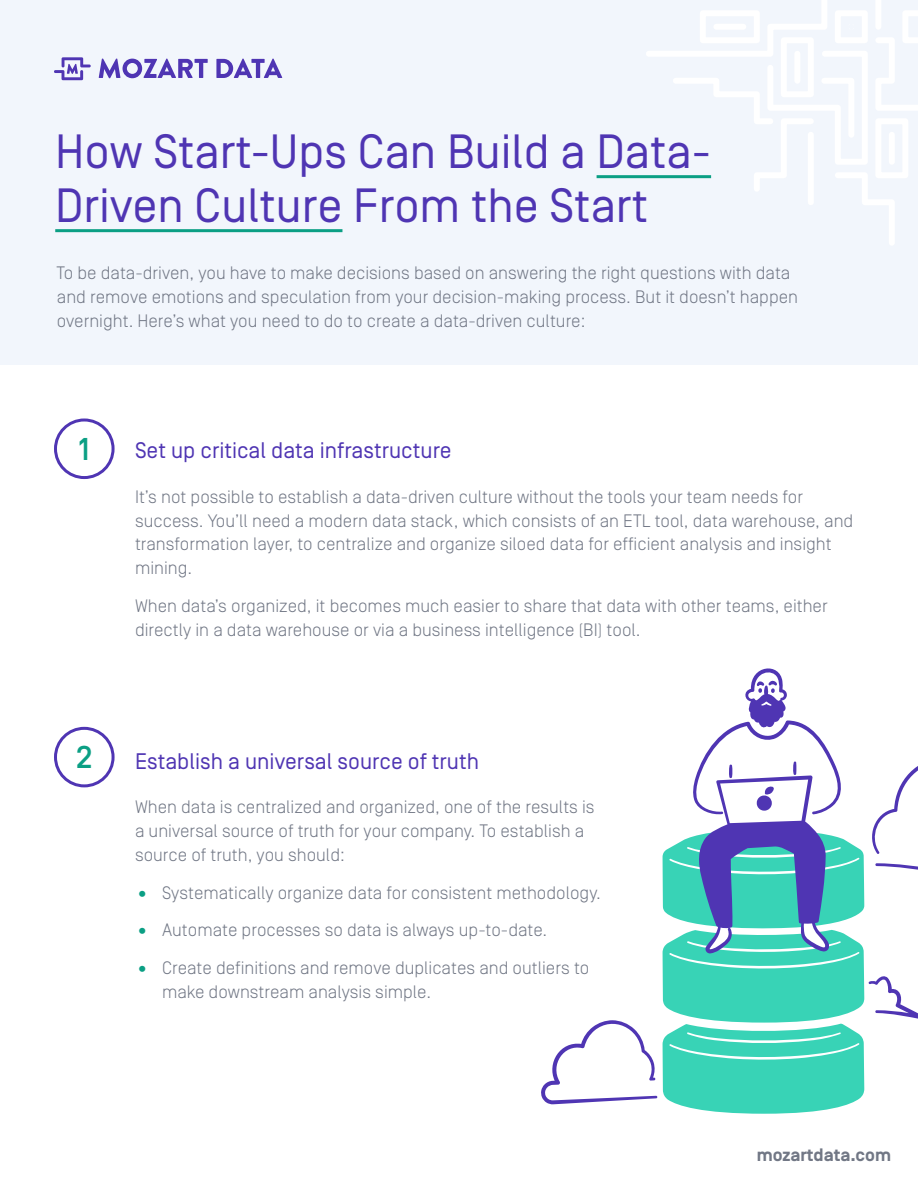
<style>
.page{position:relative;width:918px;height:1188px;background:#fff}
.page>*{position:absolute;margin:0;border:0;box-sizing:border-box;transform-origin:0 0}
.t1{font:48px/54px "Simplon Norm";color:#4f35b3}
.t2{font:500 31.5px "Simplon Norm";color:#0b9f84}
.t3{font:22.5px "Simplon Norm";color:#4f35b3}
.t4{font:300 18px/24px "Simplon Norm";color:#717785}
.t5{font:700 18px "Simplon Norm";color:#717785}
.s1{font-weight:700;color:#0b9f84}
</style>
<div class="page">
<div style="left:0;top:0;width:918px;height:364px;background:#f2f6fc"></div>
<hr style="left:597px;top:175px;width:114px;height:3px;background:#0b9f84">
<hr style="left:55px;top:229px;width:287px;height:3px;background:#0b9f84">
<svg style="left:54px;top:57px;width:37px;height:23px"></svg>
<svg style="left:99px;top:59px;width:183px;height:19px"></svg>
<div style="left:54px;top:418px;width:61px;height:61px;border:3px solid #4f35b3;border-radius:50%"></div>
<div style="left:54px;top:727px;width:61px;height:60px;border:3px solid #4f35b3;border-radius:50%"></div>
<svg style="left:541px;top:1020px;width:116px;height:84px"></svg>
<svg style="left:663px;top:668px;width:255px;height:446px"></svg>
<svg style="left:643px;top:0;width:275px;height:245px"></svg>
<svg style="left:710px;top:21px;width:188px;height:147px"></svg>
<h1 class="t1" style="left:55px;top:125px;width:657px">How Start-Ups Can Build a Data-<br>Driven Culture From the Start</h1>
<p class="t4" style="left:56px;top:261px;width:743px">To be data-driven, you have to make decisions based on answering the right questions with data and remove emotions and speculation from your decision-making process. But it doesn’t happen overnight. Here’s what you need to do to create a data-driven culture:</p>
<h2 class="t2" style="left:79px;top:432px;width:13px">1</h2>
<h2 class="t2" style="left:76px;top:741px;width:18px">2</h2>
<p class="t3" style="left:135px;top:439px;width:318px">Set up critical data infrastructure</p>
<p class="t4" style="left:135px;top:485px;width:720px">It’s not possible to establish a data-driven culture without the tools your team needs for success. You’ll need a modern data stack, which consists of an ETL tool, data warehouse, and transformation layer, to centralize and organize siloed data for efficient analysis and insight mining.</p>
<p class="t4" style="left:135px;top:594px;width:694px">When data’s organized, it becomes much easier to share that data with other teams, either directly in a data warehouse or via a business intelligence (BI) tool.</p>
<p class="t3" style="left:135px;top:750px;width:346px">Establish a universal source of truth</p>
<p class="t4" style="left:135px;top:795px;width:461px">When data is centralized and organized, one of the results is a universal source of truth for your company. To establish a source of truth, you should:</p>
<p class="t4" style="left:135px;top:881px;width:467px"><span class="s1">•</span> Systematically organize data for consistent methodology.</p>
<p class="t4" style="left:135px;top:918px;width:414px"><span class="s1">•</span> Automate processes so data is always up-to-date.</p>
<p class="t4" style="left:162px;top:956px;width:429px;text-indent:-27px"><span class="s1">•</span> Create definitions and remove duplicates and outliers to make downstream analysis simple.</p>
<p class="t5" style="left:757px;top:1145px;width:136px">mozartdata.com</p>
</div>
